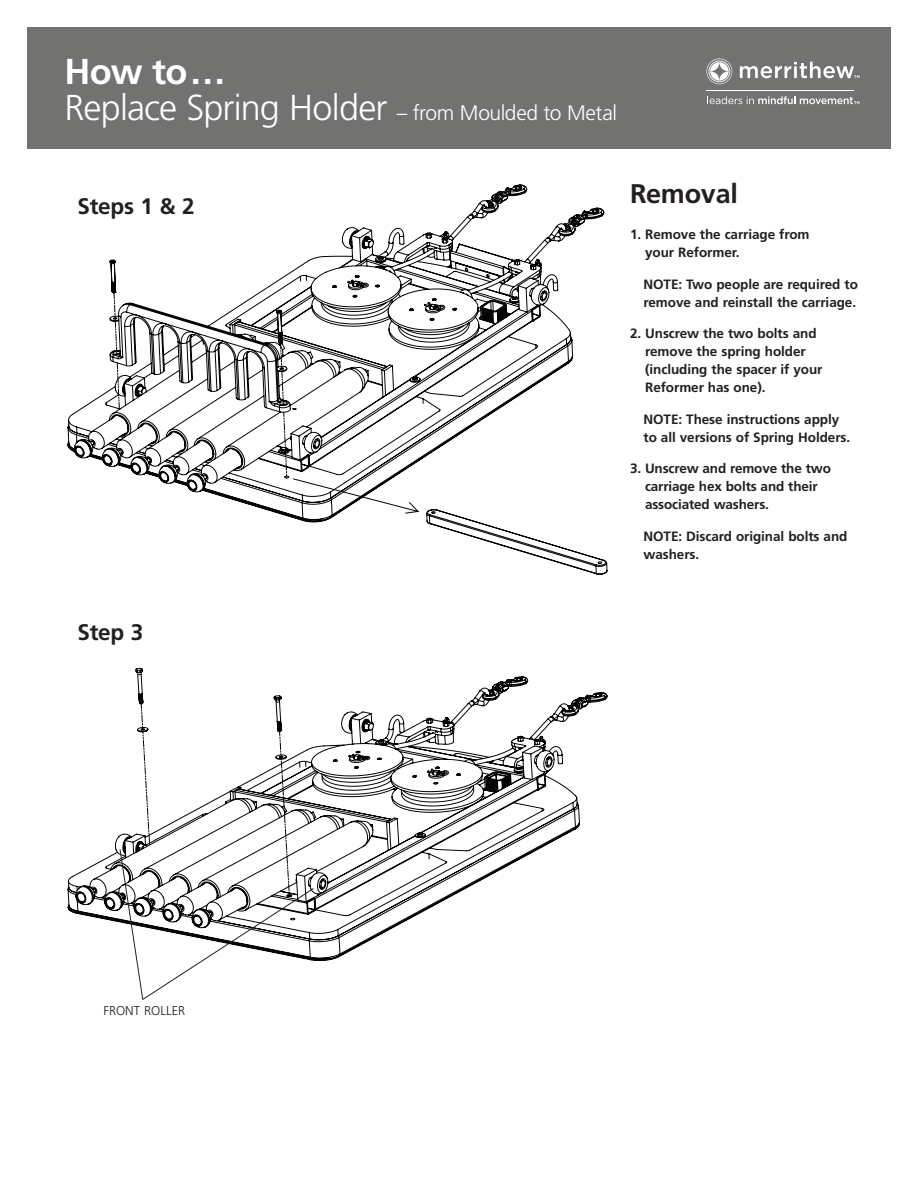
<style>
.page{position:relative;width:918px;height:1188px;background:#fff}
.page>*{position:absolute;margin:0;border:0;box-sizing:border-box;transform-origin:0 0}
.t1{font:300 36px/36px "Frutiger LT Std";letter-spacing:-.025em;color:#fff}
.t2{font:700 27px "Frutiger LT Std";letter-spacing:-.01em;color:#231f20}
.t3{font:700 22.5px "Frutiger LT Std";letter-spacing:-.01em;color:#231f20}
.t4{font:700 13.5px/18px "Frutiger LT Std";letter-spacing:-.005em;color:#231f20}
.t5{font:300 12.75px "Frutiger LT Std";color:#231f20}
.s1{font-weight:700}
.s2{font-size:21px}
</style>
<div class="page">
<div style="left:27px;top:27px;width:864px;height:121px;background:#727271"></div>
<svg style="left:68px;top:185px;width:539px;height:390px"></svg>
<svg style="left:114px;top:293px;width:3px;height:62px"></svg>
<svg style="left:117px;top:363px;width:3px;height:47px"></svg>
<svg style="left:280px;top:343px;width:138px;height:170px"></svg>
<svg style="left:68px;top:668px;width:539px;height:293px"></svg>
<hr style="left:707px;top:90px;width:147px;height:1px;background:#fff">
<svg style="left:706px;top:58px;width:26px;height:26px"></svg>
<svg style="left:740px;top:62px;width:119px;height:16px"></svg>
<svg style="left:709px;top:96px;width:150px;height:8px"></svg>
<svg style="left:119px;top:701px;width:195px;height:299px"></svg>
<h1 class="t1" style="left:64px;top:54px;width:554px"><span class="s1">How to…<br></span>Replace Spring Holder <span class="s2">– from Moulded to Metal</span></h1>
<h3 class="t3" style="left:77px;top:193px;width:119px">Steps 1 &amp; 2</h3>
<h2 class="t2" style="left:630px;top:178px;width:109px">Removal</h2>
<p class="t4" style="left:645px;top:226px;width:166px;text-indent:-15px">1. Remove the carriage from your Reformer.</p>
<p class="t4" style="left:644px;top:275px;width:216px">NOTE: Two people are required to remove and reinstall the carriage.</p>
<p class="t4" style="left:645px;top:325px;width:179px;text-indent:-15px">2. Unscrew the two bolts and remove the spring holder (including the spacer if your<br>Reformer has one).</p>
<p class="t4" style="left:644px;top:410px;width:208px">NOTE: These instructions apply to all versions of Spring Holders.</p>
<p class="t4" style="left:645px;top:460px;width:187px;text-indent:-15px">3. Unscrew and remove the two carriage hex bolts and their associated washers.</p>
<p class="t4" style="left:643px;top:527px;width:205px">NOTE: Discard original bolts and washers.</p>
<h3 class="t3" style="left:77px;top:619px;width:67px">Step 3</h3>
<p class="t5" style="left:103px;top:1003px;width:83px">FRONT ROLLER</p>
</div>
